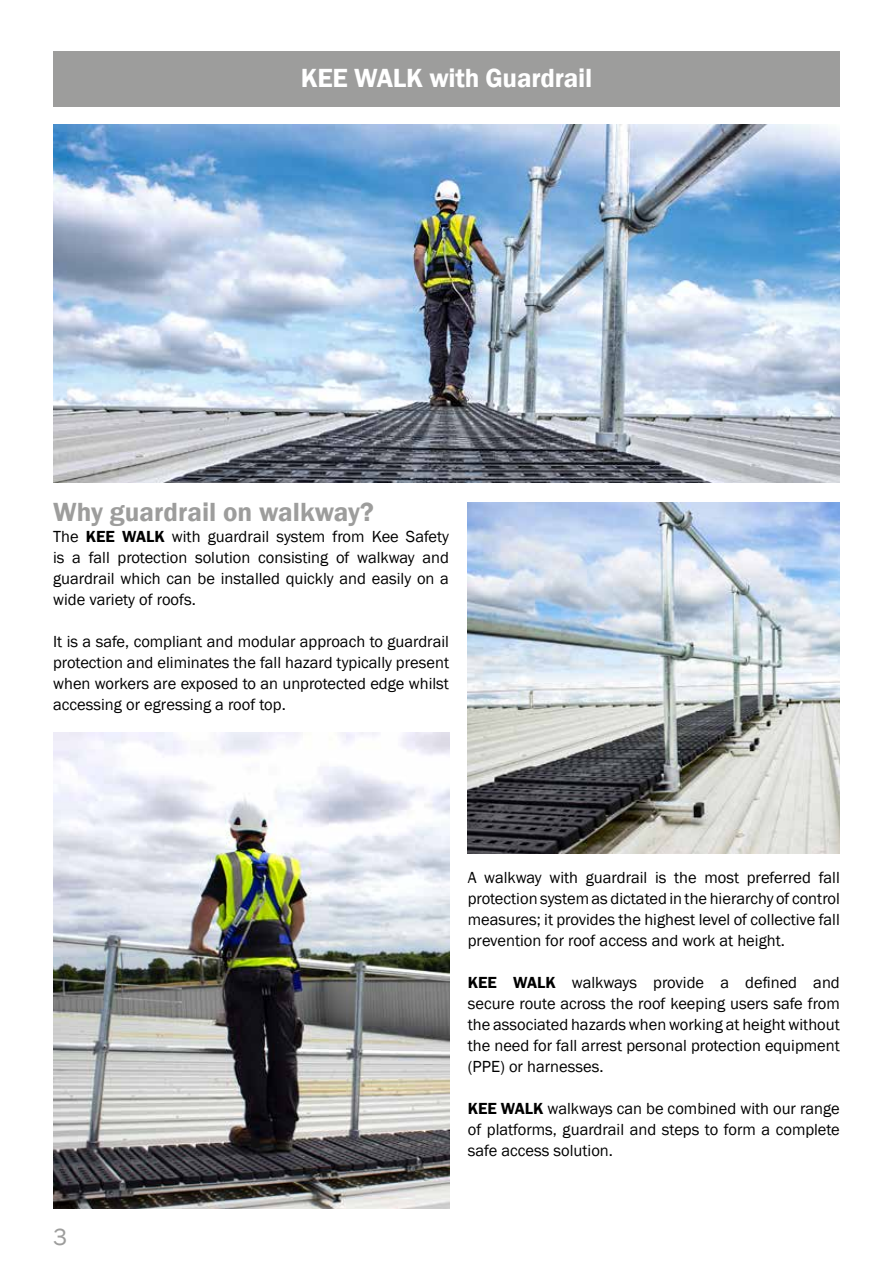
<style>
.page{position:relative;width:893px;height:1263px;background:#fff}
.page>*{position:absolute;margin:0;border:0;box-sizing:border-box;transform-origin:0 0}
.t1{font:600 27px "Franklin Gothic";color:#9d9d9c}
.t2{font:600 27px "Franklin Gothic";letter-spacing:-.01em;color:#fff}
.t3{font:24px "Franklin Gothic";color:#9d9d9c}
.t4{font:16.5px/21px "Franklin Gothic";color:#000;text-align:justify}
.s1{font-weight:600}
</style>
<div class="page">
<div style="left:53px;top:51px;width:787px;height:55px;background:#9d9d9c"></div>
<img style="left:54px;top:733px;width:395px;height:476px">
<img style="left:468px;top:502px;width:372px;height:352px">
<img style="left:54px;top:124px;width:785px;height:359px">
<h1 class="t2" style="left:301px;top:61px;width:293px">KEE WALK with Guardrail</h1>
<h1 class="t1" style="left:53px;top:495px;width:322px">Why guardrail on walkway?</h1>
<p class="t4" style="left:53px;top:526px;width:397px">The <span class="s1">KEE WALK</span> with guardrail system from Kee Safety is a fall protection solution consisting of walkway and guardrail which can be installed quickly and easily on a wide variety of roofs.</p>
<p class="t4" style="left:53px;top:631px;width:397px">It is a safe, compliant and modular approach to guardrail protection and eliminates the fall hazard typically present when workers are exposed to an unprotected edge whilst accessing or egressing a roof top.</p>
<h2 class="t3" style="left:53px;top:1222px;width:16px">3</h2>
<p class="t4" style="left:468px;top:868px;width:374px">A walkway with guardrail is the most preferred fall protection system as dictated in the hierarchy of control measures; it provides the highest level of collective fall prevention for roof access and work at height.</p>
<p class="t4" style="left:468px;top:973px;width:374px"><span class="s1">KEE WALK</span> walkways provide a defined and secure route across the roof keeping users safe from the associated hazards when working at height without the need for fall arrest personal protection equipment (PPE) or harnesses.</p>
<p class="t4" style="left:468px;top:1099px;width:374px"><span class="s1">KEE WALK</span> walkways can be combined with our range of platforms, guardrail and steps to form a complete safe access solution.</p>
</div>
